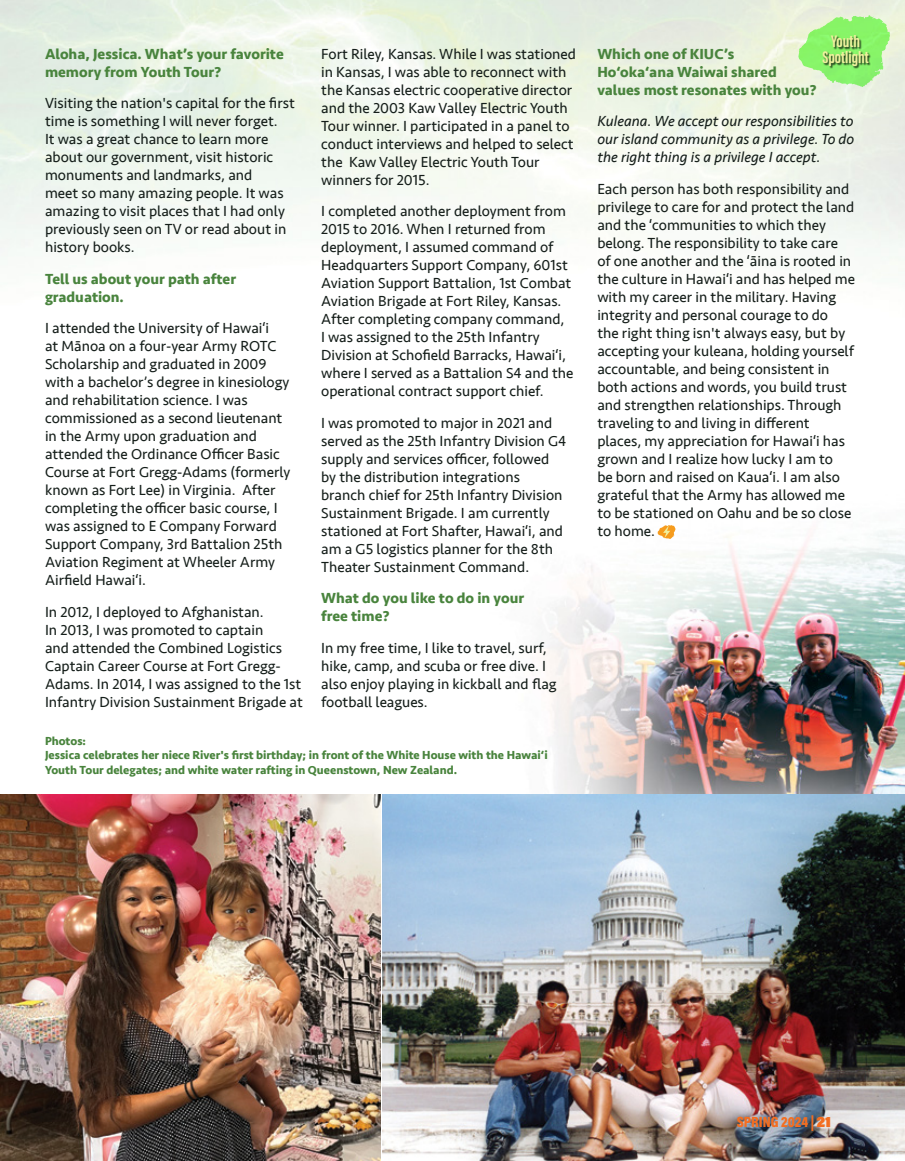
<style>
.page{position:relative;width:905px;height:1161px;background:#fff}
.page>*{position:absolute;margin:0;border:0;box-sizing:border-box;transform-origin:0 0}
.t1{font:17.25px/15.6px "Acumin Variable Concept";color:#f0f09e;text-align:center}
.t2{font:15px/18px "Seravek";color:#151e1a}
.t3{font:700 15px/18px "Seravek";color:#49843d}
.t4{font:italic 15px/18px "Seravek";color:#151e1a;text-align:justify}
.t5{font:15px "Acumin Variable Concept";color:#f36e21}
.t6{font:700 12px/14.2px "Seravek";color:#49843d}
.s1{font-family:"Acumin Variable Concept"}
</style>
<div class="page">
<img style="left:1px;top:0;width:903px;height:1161px">
<img style="left:239px;top:443px;width:665px;height:352px">
<img style="left:0;top:0;width:1px;height:1161px">
<svg style="left:657px;top:525px;width:18px;height:14px"></svg>
<img style="left:382px;top:795px;width:522px;height:366px">
<img style="left:0;top:795px;width:380px;height:366px">
<svg style="left:798px;top:15px;width:92px;height:72px;background:#aff397"></svg>
<div style="left:822px;top:35px;width:49px;height:34px;background:#000;opacity:.75"></div>
<p class="t3" style="left:45px;top:45px;width:240px">Aloha, Jessica. What’s your favorite memory from Youth Tour?</p>
<p class="t2" style="left:45px;top:94px;width:251px">Visiting the nation's capital for the first time is something I will never forget.<br>It was a great chance to learn more about our government, visit historic monuments and landmarks, and<br>meet so many amazing people. It was amazing to visit places that I had only previously seen on TV or read about in history books.</p>
<p class="t3" style="left:45px;top:270px;width:192px">Tell us about your path after graduation.</p>
<p class="t2" style="left:45px;top:319px;width:247px">I attended the University of Hawai<span class="s1">‘</span>i<br>at Mānoa on a four-year Army ROTC Scholarship and graduated in 2009 with a bachelor’s degree in kinesiology and rehabilitation science. I was commissioned as a second lieutenant in the Army upon graduation and attended the Ordinance Officer Basic Course at Fort Gregg-Adams (formerly known as Fort Lee) in Virginia. After completing the officer basic course, I was assigned to E Company Forward Support Company, 3rd Battalion 25th Aviation Regiment at Wheeler Army Airfield Hawai<span class="s1">‘</span>i.</p>
<p class="t2" style="left:45px;top:603px;width:259px">In 2012, I deployed to Afghanistan.<br>In 2013, I was promoted to captain<br>and attended the Combined Logistics Captain Career Course at Fort Gregg-Adams. In 2014, I was assigned to the 1st Infantry Division Sustainment Brigade at</p>
<p class="t2" style="left:321px;top:45px;width:256px">Fort Riley, Kansas. While I was stationed in Kansas, I was able to reconnect with the Kansas electric cooperative director and the 2003 Kaw Valley Electric Youth Tour winner. I participated in a panel to conduct interviews and helped to select the Kaw Valley Electric Youth Tour winners for 2015.</p>
<p class="t2" style="left:321px;top:202px;width:254px">I completed another deployment from 2015 to 2016. When I returned from deployment, I assumed command of Headquarters Support Company, 601st Aviation Support Battalion, 1st Combat Aviation Brigade at Fort Riley, Kansas.<br>After completing company command,<br>I was assigned to the 25th Infantry Division at Schofield Barracks, Hawai<span class="s1">‘</span>i, where I served as a Battalion S4 and the operational contract support chief.</p>
<p class="t2" style="left:321px;top:414px;width:247px">I was promoted to major in 2021 and served as the 25th Infantry Division G4 supply and services officer, followed by the distribution integrations branch chief for 25th Infantry Division Sustainment Brigade. I am currently stationed at Fort Shafter, Hawai<span class="s1">‘</span>i, and am a G5 logistics planner for the 8th Theater Sustainment Command.</p>
<p class="t3" style="left:321px;top:589px;width:204px">What do you like to do in your free time?</p>
<p class="t2" style="left:321px;top:639px;width:237px">In my free time, I like to travel, surf, hike, camp, and scuba or free dive. I also enjoy playing in kickball and flag football leagues.</p>
<p class="t6" style="left:45px;top:734px;width:504px">Photos:<br>Jessica celebrates her niece River's first birthday; in front of the White House with the Hawai‘i<br>Youth Tour delegates; and white water rafting in Queenstown, New Zealand.</p>
<p class="t1" style="left:822px;top:33px;width:48px">Youth<br>Spotlight</p>
<p class="t3" style="left:597px;top:45px;width:221px">Which one of KIUC’s<br>Ho‘oka‘ana Waiwai shared values most resonates with you?</p>
<p class="t4" style="left:597px;top:112px;width:258px">Kuleana. We accept our responsibilities to our island community as a privilege. To do the right thing is a privilege I accept.</p>
<p class="t2" style="left:597px;top:180px;width:259px">Each person has both responsibility and privilege to care for and protect the land and the <span class="s1">‘</span>communities to which they belong. The responsibility to take care<br>of one another and the <span class="s1">‘</span>āina is rooted in the culture in Hawai<span class="s1">‘</span>i and has helped me with my career in the military. Having integrity and personal courage to do<br>the right thing isn't always easy, but by accepting your kuleana, holding yourself accountable, and being consistent in both actions and words, you build trust and strengthen relationships. Through traveling to and living in different places, my appreciation for Hawai<span class="s1">‘</span>i has grown and I realize how lucky I am to<br>be born and raised on Kaua<span class="s1">‘</span>i. I am also grateful that the Army has allowed me to be stationed on Oahu and be so close to home.</p>
<p class="t5" style="left:736px;top:1111px;width:96px">SPRING 2024 | 21</p>
</div>
